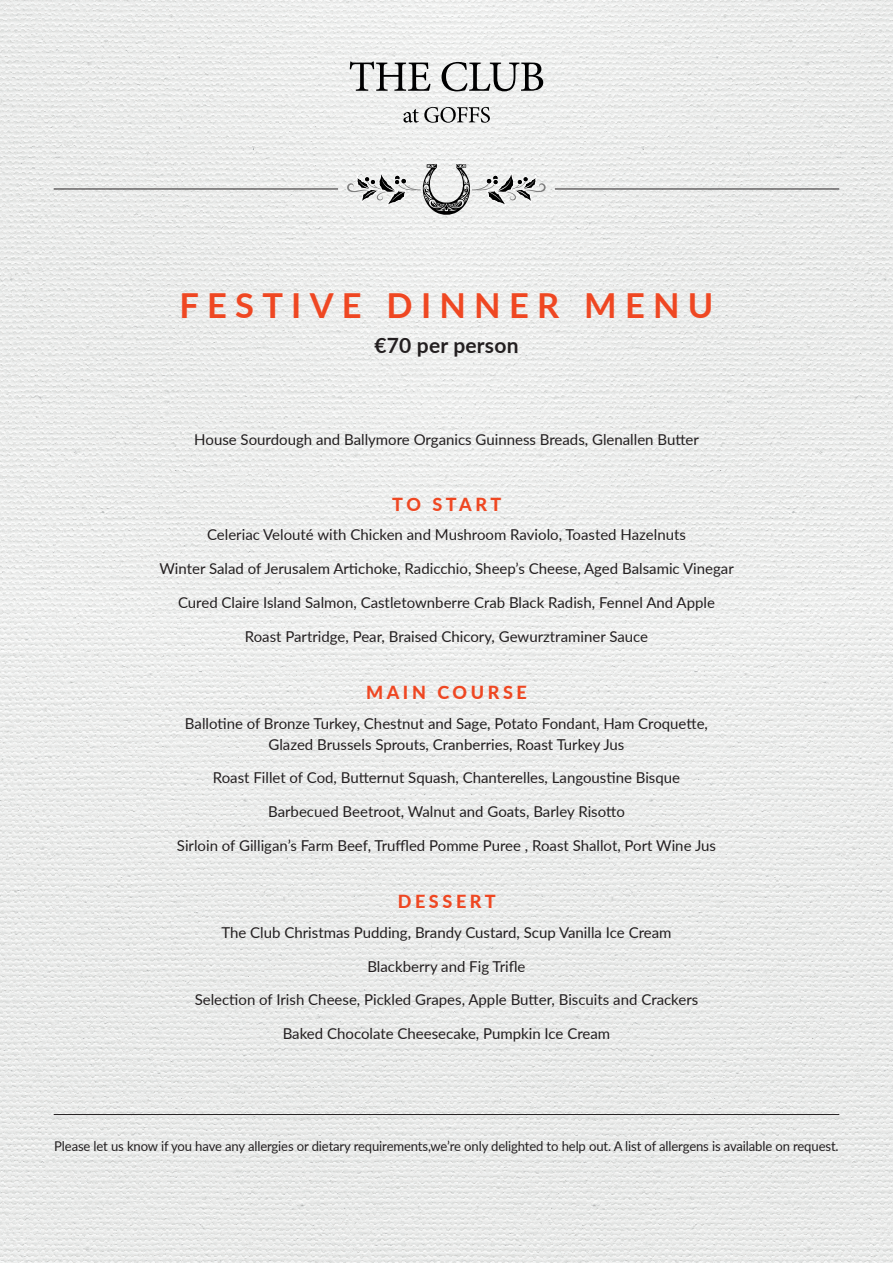
<style>
.page{position:relative;width:893px;height:1263px;background:#fff}
.page>*{position:absolute;margin:0;border:0;box-sizing:border-box;transform-origin:0 0}
.t1{font:700 34.5px "Lato";letter-spacing:.24em;color:#ef4722}
.t2{font:700 21px "Lato";letter-spacing:.01em;color:#231f20}
.t3{font:800 18px "Lato";letter-spacing:.2em;color:#ef4722}
.t4{font:15px/21px "Lato";color:#231f20;text-align:center}
.t5{font:13.5px "Lato";letter-spacing:-.01em;color:#231f20}
</style>
<div class="page">
<img style="left:0;top:0;width:893px;height:1263px">
<hr style="left:54px;top:189px;width:284px;height:1px;background:#231f20">
<hr style="left:555px;top:189px;width:284px;height:1px;background:#231f20">
<svg style="left:346px;top:164px;width:201px;height:52px"></svg>
<hr style="left:54px;top:1114px;width:785px;height:1px;background:#231f20">
<svg style="left:403px;top:107px;width:87px;height:16px"></svg>
<svg style="left:350px;top:62px;width:80px;height:29px"></svg>
<svg style="left:442px;top:62px;width:101px;height:29px"></svg>
<p class="t1" style="left:179px;top:280px;width:536px">FESTIVE DINNER MENU</p>
<p class="t2" style="left:374px;top:330px;width:146px">€70 per person</p>
<p class="t4" style="left:194px;top:428px;width:506px">House Sourdough and Ballymore Organics Guinness Breads, Glenallen Butter</p>
<p class="t3" style="left:392px;top:491px;width:110px">TO START</p>
<p class="t4" style="left:207px;top:524px;width:480px">Celeriac Velouté with Chicken and Mushroom Raviolo, Toasted Hazelnuts</p>
<p class="t4" style="left:159px;top:557px;width:576px">Winter Salad of Jerusalem Artichoke, Radicchio, Sheep’s Cheese, Aged Balsamic Vinegar</p>
<p class="t4" style="left:178px;top:591px;width:538px">Cured Claire Island Salmon, Castletownberre Crab Black Radish, Fennel And Apple</p>
<p class="t4" style="left:245px;top:625px;width:405px">Roast Partridge, Pear, Braised Chicory, Gewurztraminer Sauce</p>
<p class="t3" style="left:366px;top:679px;width:162px">MAIN COURSE</p>
<p class="t4" style="left:185px;top:712px;width:524px">Ballotine of Bronze Turkey, Chestnut and Sage, Potato Fondant, Ham Croquette,<br>Glazed Brussels Sprouts, Cranberries, Roast Turkey Jus</p>
<p class="t4" style="left:213px;top:767px;width:469px">Roast Fillet of Cod, Butternut Squash, Chanterelles, Langoustine Bisque</p>
<p class="t4" style="left:268px;top:800px;width:358px">Barbecued Beetroot, Walnut and Goats, Barley Risotto</p>
<p class="t4" style="left:177px;top:834px;width:540px">Sirloin of Gilligan’s Farm Beef, Truffled Pomme Puree , Roast Shallot, Port Wine Jus</p>
<p class="t3" style="left:398px;top:888px;width:100px">DESSERT</p>
<p class="t4" style="left:221px;top:921px;width:452px">The Club Christmas Pudding, Brandy Custard, Scup Vanilla Ice Cream</p>
<p class="t4" style="left:367px;top:955px;width:160px">Blackberry and Fig Trifle</p>
<p class="t4" style="left:195px;top:989px;width:505px">Selection of Irish Cheese, Pickled Grapes, Apple Butter, Biscuits and Crackers</p>
<p class="t4" style="left:283px;top:1022px;width:329px">Baked Chocolate Cheesecake, Pumpkin Ice Cream</p>
<p class="t5" style="left:54px;top:1136px;width:786px">Please let us know if you have any allergies or dietary requirements,we’re only delighted to help out. A list of allergens is available on request.</p>
</div>
